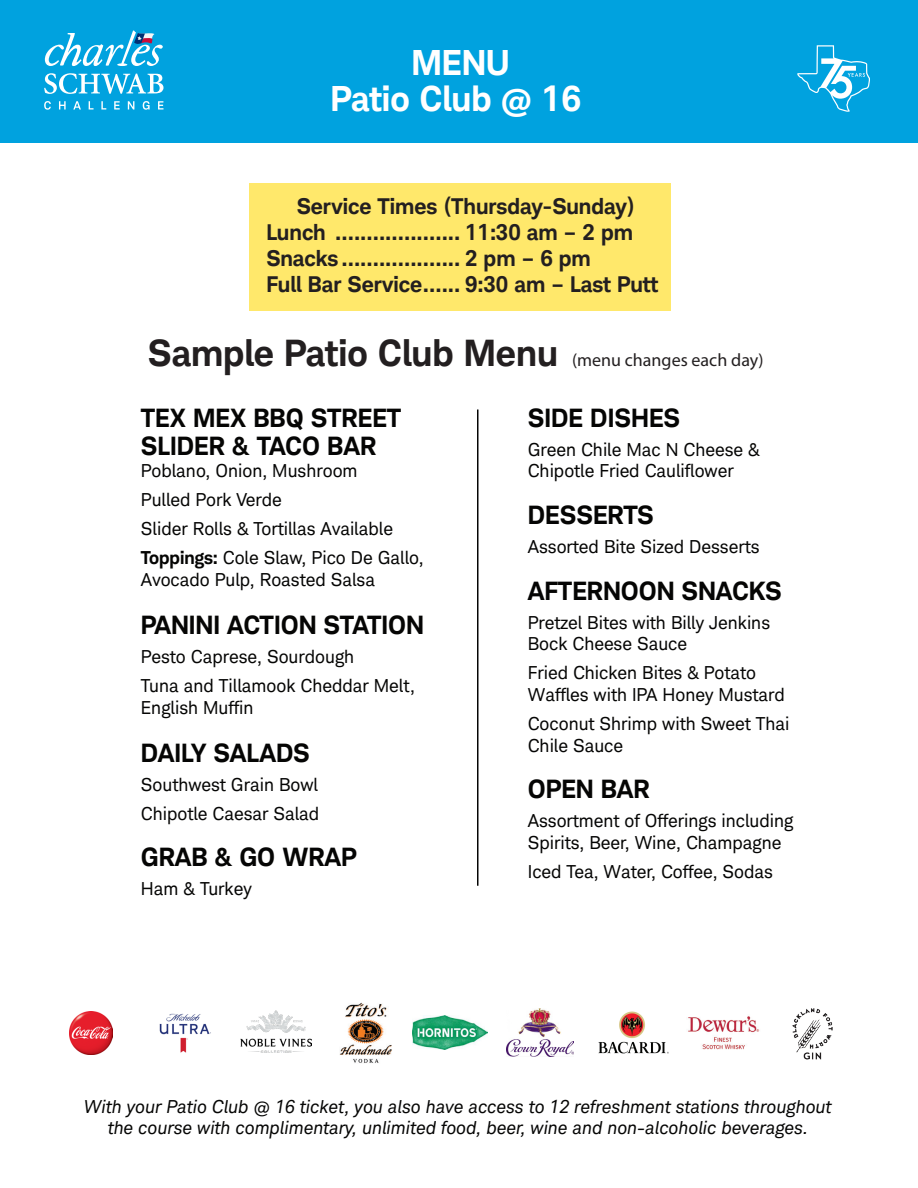
<style>
.page{position:relative;width:918px;height:1188px;background:#fff}
.page>*{position:absolute;margin:0;border:0;box-sizing:border-box;transform-origin:0 0}
.t1{font:700 34.8px/36px "Charles Modern";color:#fff;text-align:center}
.t2{font:700 25.5px/28.5px "Charles Modern";color:#050504}
.t3{font:700 21.9px/26.2px "Charles Modern";color:#231f20}
.t4{font:18px/29.1px "Charles Modern";color:#050504}
.t5{font:italic 18px/21.6px "Charles Modern";color:#050504;text-align:center}
.t6{font:18px "Myriad Pro";color:#231f20}
.s1{font-family:"Charles Modern";font-weight:700;font-size:36.6px}
.s2{font-weight:700}
</style>
<div class="page">
<div style="left:0;top:0;width:918px;height:142px;background:#00a2df"></div>
<div style="left:249px;top:183px;width:421px;height:128px;background:#ffe86b"></div>
<svg style="left:44px;top:101px;width:7px;height:9px"></svg>
<svg style="left:59px;top:101px;width:7px;height:9px"></svg>
<svg style="left:73px;top:101px;width:8px;height:9px"></svg>
<svg style="left:89px;top:101px;width:5px;height:9px"></svg>
<svg style="left:101px;top:101px;width:5px;height:9px"></svg>
<svg style="left:114px;top:101px;width:6px;height:9px"></svg>
<svg style="left:128px;top:101px;width:6px;height:9px"></svg>
<svg style="left:143px;top:101px;width:7px;height:9px"></svg>
<svg style="left:158px;top:101px;width:5px;height:9px"></svg>
<svg style="left:45px;top:30px;width:118px;height:36px"></svg>
<svg style="left:44px;top:73px;width:120px;height:21px"></svg>
<svg style="left:797px;top:45px;width:73px;height:67px"></svg>
<img style="left:70px;top:1012px;width:43px;height:43px">
<img style="left:159px;top:1013px;width:52px;height:40px">
<img style="left:241px;top:1011px;width:70px;height:41px">
<img style="left:339px;top:1002px;width:53px;height:61px">
<img style="left:413px;top:1016px;width:75px;height:33px">
<img style="left:506px;top:1009px;width:67px;height:47px">
<img style="left:598px;top:1012px;width:71px;height:41px">
<img style="left:688px;top:1016px;width:72px;height:34px">
<img style="left:792px;top:1008px;width:41px;height:52px">
<hr style="left:477px;top:410px;width:1px;height:476px;background:#050504">
<h1 class="t1" style="left:330px;top:45px;width:252px">MENU<br>Patio Club @ 16</h1>
<p class="t3" style="left:266px;top:193px;width:393px;text-indent:30px">Service Times (Thursday-Sunday)<br>Lunch .................... 11:30 am – 2 pm Snacks ................... 2 pm – 6 pm<br>Full Bar Service...... 9:30 am – Last Putt</p>
<p class="t6" style="left:148px;top:349px;width:617px"><span class="s1">Sample Patio Club Menu</span> (menu changes each day)</p>
<h2 class="t2" style="left:141px;top:403px;width:262px">TEX MEX BBQ STREET<br>SLIDER &amp; TACO BAR</h2>
<p class="t4" style="left:141px;top:456px;width:284px">Poblano, Onion, Mushroom<br>Pulled Pork Verde<br>Slider Rolls &amp; Tortillas Available<br><span class="s2">Toppings:</span> Cole Slaw, Pico De Gallo,</p>
<p class="t4" style="left:141px;top:565px;width:236px">Avocado Pulp, Roasted Salsa</p>
<h2 class="t2" style="left:141px;top:610px;width:285px">PANINI ACTION STATION</h2>
<p class="t4" style="left:141px;top:642px;width:275px">Pesto Caprese, Sourdough<br>Tuna and Tillamook Cheddar Melt,</p>
<p class="t4" style="left:141px;top:693px;width:114px">English Muffin</p>
<h2 class="t2" style="left:141px;top:738px;width:170px">DAILY SALADS</h2>
<p class="t4" style="left:141px;top:770px;width:180px">Southwest Grain Bowl<br>Chipotle Caesar Salad</p>
<h2 class="t2" style="left:141px;top:843px;width:217px">GRAB &amp; GO WRAP</h2>
<p class="t4" style="left:141px;top:874px;width:112px">Ham &amp; Turkey</p>
<h2 class="t2" style="left:528px;top:403px;width:154px">SIDE DISHES</h2>
<p class="t4" style="left:528px;top:439px;width:233px;line-height:21.6px">Green Chile Mac N Cheese &amp;<br>Chipotle Fried Cauliflower</p>
<h2 class="t2" style="left:528px;top:500px;width:127px">DESSERTS</h2>
<p class="t4" style="left:528px;top:532px;width:233px">Assorted Bite Sized Desserts</p>
<h2 class="t2" style="left:528px;top:576px;width:255px">AFTERNOON SNACKS</h2>
<p class="t4" style="left:528px;top:611px;width:244px;line-height:21.6px">Pretzel Bites with Billy Jenkins<br>Bock Cheese Sauce</p>
<p class="t4" style="left:528px;top:662px;width:259px;line-height:21.6px">Fried Chicken Bites &amp; Potato<br>Waffles with IPA Honey Mustard</p>
<p class="t4" style="left:528px;top:713px;width:263px;line-height:21.6px">Coconut Shrimp with Sweet Thai<br>Chile Sauce</p>
<h2 class="t2" style="left:528px;top:775px;width:124px">OPEN BAR</h2>
<p class="t4" style="left:528px;top:810px;width:267px;line-height:21.6px">Assortment of Offerings including<br>Spirits, Beer, Wine, Champagne</p>
<p class="t4" style="left:528px;top:857px;width:247px">Iced Tea, Water, Coffee, Sodas</p>
<p class="t5" style="left:84px;top:1095px;width:749px">With your Patio Club @ 16 ticket, you also have access to 12 refreshment stations throughout the course with complimentary, unlimited food, beer, wine and non-alcoholic beverages.</p>
</div>
